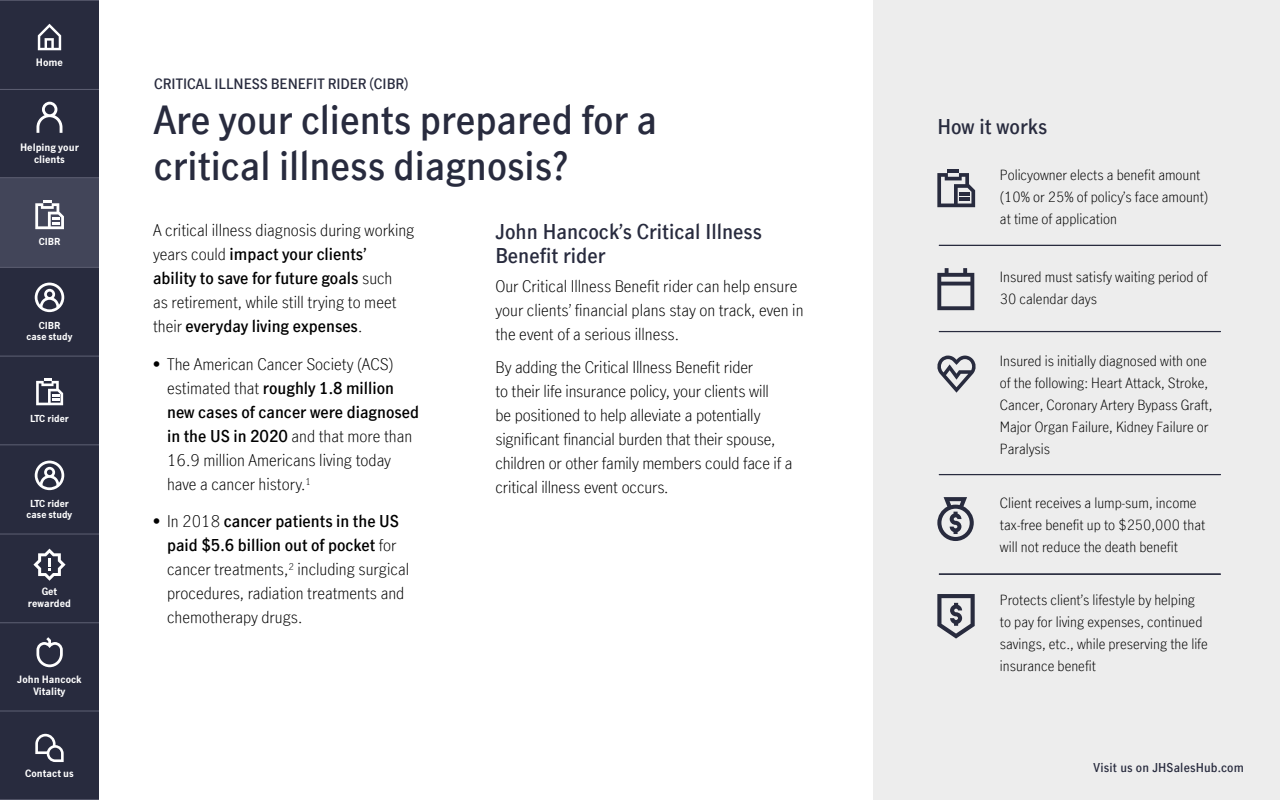
<style>
.page{position:relative;width:1280px;height:800px;background:#fff}
.page>*{position:absolute;margin:0;border:0;box-sizing:border-box;transform-origin:0 0}
.t1{font:600 38px/45.6px "Manulife JH Sans Optimized";color:#282b3e}
.t2{font:600 20px/24px "Manulife JH Sans Optimized";color:#282b3e}
.t3{font:300 16px/24px "Manulife JH Sans Optimized";color:#000}
.t4{font:300 14px/22px "Manulife JH Sans Optimized";color:#000}
.t5{font:600 14px "Manulife JH Sans Optimized";color:#282b3e}
.t6{font:600 12px "Manulife JH Sans Optimized";letter-spacing:.015em;color:#282b3e}
.t7{font:700 10px/12px "Manulife JH Sans Optimized";color:#fff;text-align:center}
.t8{font:700 9.9px/11.9px "Manulife JH Sans Optimized";color:#fff;text-align:center}
.t9{font:700 9.4px/11.3px "Manulife JH Sans Optimized";color:#fff;text-align:center}
.s1{font-weight:600}
</style>
<div class="page">
<div style="left:0;top:0;width:99px;height:800px;background:#282b3e"></div>
<div style="left:0;top:178px;width:99px;height:89px;background:#424559"></div>
<div style="left:873px;top:0;width:407px;height:800px;background:#ededed"></div>
<svg style="left:937px;top:268px;width:37px;height:42px"></svg>
<svg style="left:937px;top:356px;width:39px;height:37px"></svg>
<svg style="left:937px;top:497px;width:37px;height:44px"></svg>
<svg style="left:937px;top:594px;width:38px;height:45px"></svg>
<hr style="left:939px;top:245px;width:282px;height:1px;background:#282b3e">
<hr style="left:939px;top:331px;width:282px;height:1px;background:#282b3e">
<hr style="left:939px;top:474px;width:282px;height:1px;background:#282b3e">
<hr style="left:939px;top:574px;width:282px;height:1px;background:#282b3e">
<hr style="left:948px;top:169px;width:11px;height:4px;background:#282b3e">
<svg style="left:937px;top:173px;width:38px;height:34px"></svg>
<hr style="left:0;top:89px;width:99px;height:1px;background:#5e6073">
<hr style="left:0;top:0;width:99px;height:1px;background:#5e6073">
<hr style="left:0;top:177px;width:99px;height:1px;background:#5e6073">
<hr style="left:0;top:534px;width:99px;height:1px;background:#5e6073">
<hr style="left:0;top:623px;width:99px;height:1px;background:#5e6073">
<hr style="left:0;top:711px;width:99px;height:1px;background:#5e6073">
<hr style="left:0;top:799px;width:99px;height:1px;background:#5e6073">
<svg style="left:38px;top:24px;width:23px;height:26px"></svg>
<hr style="left:0;top:267px;width:99px;height:1px;background:#5e6073">
<hr style="left:0;top:356px;width:99px;height:1px;background:#5e6073">
<hr style="left:0;top:445px;width:99px;height:1px;background:#5e6073">
<svg style="left:35px;top:734px;width:29px;height:28px"></svg>
<svg style="left:35px;top:200px;width:29px;height:29px"></svg>
<svg style="left:36px;top:637px;width:27px;height:30px"></svg>
<svg style="left:36px;top:378px;width:27px;height:27px"></svg>
<svg style="left:35px;top:283px;width:29px;height:29px"></svg>
<svg style="left:35px;top:461px;width:29px;height:29px"></svg>
<svg style="left:37px;top:102px;width:25px;height:31px"></svg>
<svg style="left:33px;top:549px;width:33px;height:32px"></svg>
<p class="t7" style="left:36px;top:56px;width:29px">Home</p>
<p class="t7" style="left:20px;top:140px;width:60px">Helping your clients</p>
<p class="t9" style="left:39px;top:236px;width:23px">CIBR</p>
<p class="t9" style="left:27px;top:319px;width:47px">CIBR<br>case study</p>
<p class="t9" style="left:30px;top:412px;width:40px">LTC rider</p>
<p class="t9" style="left:27px;top:497px;width:47px">LTC rider case study</p>
<p class="t8" style="left:28px;top:585px;width:45px">Get rewarded</p>
<p class="t8" style="left:17px;top:673px;width:66px">John Hancock<br>Vitality</p>
<p class="t8" style="left:25px;top:767px;width:50px">Contact us</p>
<p class="t5" style="left:154px;top:74px;width:256px">CRITICAL ILLNESS BENEFIT RIDER (CIBR)</p>
<h1 class="t1" style="left:154px;top:96px;width:505px">Are your clients prepared for a critical illness diagnosis?</h1>
<p class="t3" style="left:153px;top:218px;width:263px">A critical illness diagnosis during working years could <span class="s1">impact your clients’<br>ability to save for future goals</span> such<br>as retirement, while still trying to meet their <span class="s1">everyday living expenses</span>.</p>
<p class="t3" style="left:167px;top:351px;width:254px;text-indent:-14px">• The American Cancer Society (ACS) estimated that <span class="s1">roughly 1.8 million new cases of cancer were diagnosed in the US in 2020</span> and that more than 16.9 million Americans living today have a cancer history.<sup>1</sup></p>
<p class="t3" style="left:167px;top:509px;width:244px;text-indent:-14px">• In 2018 <span class="s1">cancer patients in the US paid $5.6 billion out of pocket</span> for cancer treatments,<sup>2</sup> including surgical procedures, radiation treatments and chemotherapy drugs.</p>
<p class="t2" style="left:495px;top:219px;width:268px">John Hancock’s Critical Illness<br>Benefit rider</p>
<p class="t3" style="left:495px;top:273px;width:310px">Our Critical Illness Benefit rider can help ensure your clients’ financial plans stay on track, even in the event of a serious illness.</p>
<p class="t3" style="left:495px;top:354px;width:299px">By adding the Critical Illness Benefit rider<br>to their life insurance policy, your clients will<br>be positioned to help alleviate a potentially significant financial burden that their spouse, children or other family members could face if a critical illness event occurs.</p>
<p class="t2" style="left:937px;top:114px;width:111px">How it works</p>
<p class="t4" style="left:1000px;top:163px;width:210px">Policyowner elects a benefit amount (10% or 25% of policy’s face amount) at time of application</p>
<p class="t4" style="left:1000px;top:265px;width:209px">Insured must satisfy waiting period of<br>30 calendar days</p>
<p class="t4" style="left:1000px;top:350px;width:214px">Insured is initially diagnosed with one of the following: Heart Attack, Stroke, Cancer, Coronary Artery Bypass Graft, Major Organ Failure, Kidney Failure or Paralysis</p>
<p class="t4" style="left:1000px;top:491px;width:207px">Client receives a lump-sum, income tax-free benefit up to $250,000 that will not reduce the death benefit</p>
<p class="t4" style="left:1000px;top:589px;width:209px">Protects client’s lifestyle by helping to pay for living expenses, continued savings, etc., while preserving the life insurance benefit</p>
<p class="t6" style="left:1094px;top:759px;width:152px">Visit us on JHSalesHub.com</p>
</div>
